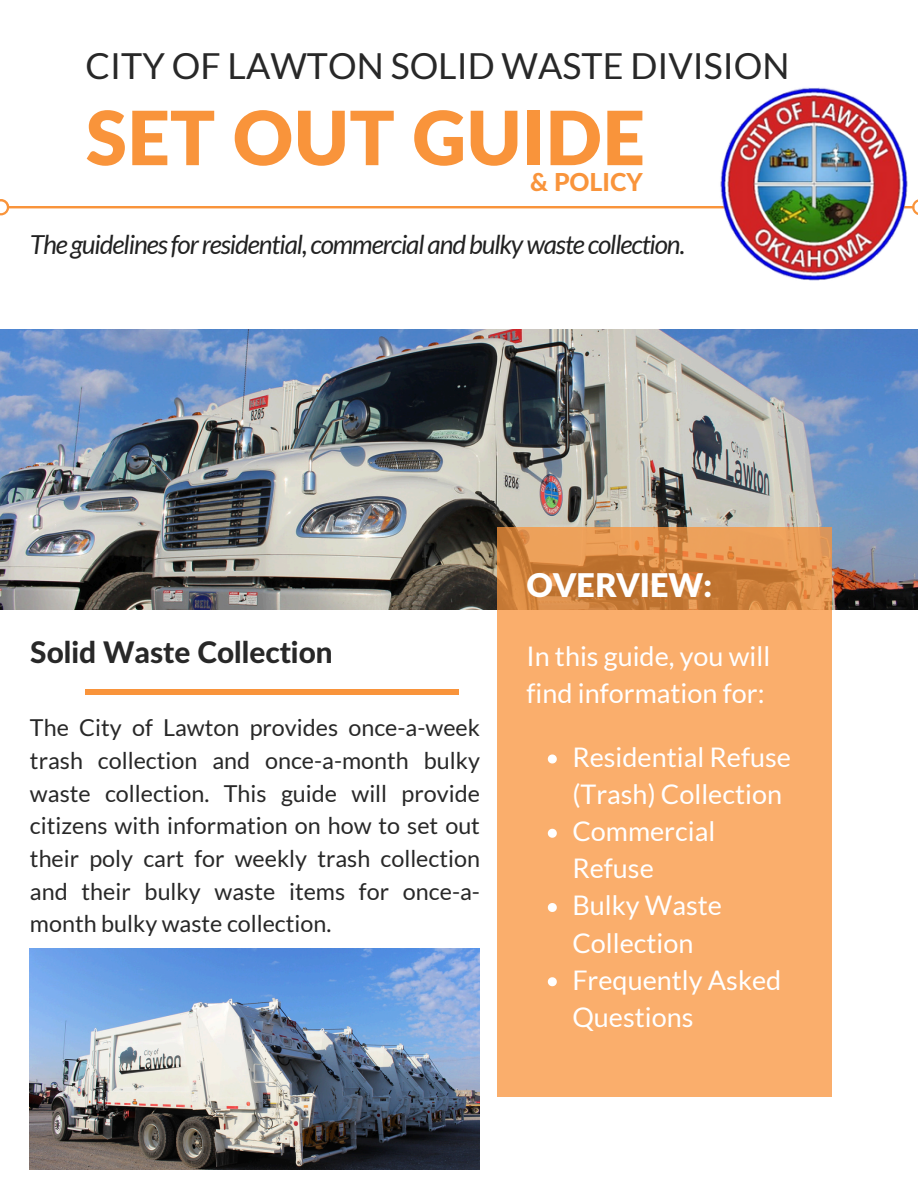
<style>
.page{position:relative;width:918px;height:1188px;background:#fff}
.page>*{position:absolute;margin:0;border:0;box-sizing:border-box;transform-origin:0 0}
.t1{font:900 74.7px "Lato Latin";color:#f9943b}
.t2{font:35.85px "Lato";color:#282828}
.t3{font:900 32.7px "Lato Latin";color:#fff}
.t4{font:800 29.85px "Lato Latin";color:#282828}
.t5{font:27px/37.2px "Lato";color:#fff}
.t6{font:italic 26.1px "Lato";letter-spacing:-.04em;color:#222}
.t7{font:800 24.75px "Lato Latin";color:#f9943b}
.t8{font:23.25px/32.7px "Lato";color:#282828;text-align:justify}
</style>
<div class="page">
<img style="left:30px;top:949px;width:450px;height:220px">
<svg style="left:0;top:199px;width:708px;height:16px"></svg>
<img style="left:0;top:329px;width:918px;height:281px">
<div style="left:85px;top:690px;width:374px;height:5px;background:#f9943b"></div>
<svg style="left:497px;top:527px;width:334px;height:569px;background:#f4a866"></svg>
<img style="left:708px;top:87px;width:210px;height:194px">
<svg style="left:548px;top:755px;width:9px;height:9px"></svg>
<svg style="left:548px;top:829px;width:9px;height:9px"></svg>
<svg style="left:548px;top:903px;width:9px;height:9px"></svg>
<svg style="left:548px;top:977px;width:9px;height:9px"></svg>
<h1 class="t2" style="left:86px;top:43px;width:705px">CITY OF LAWTON SOLID WASTE DIVISION</h1>
<h3 class="t1" style="left:86px;top:105px;width:561px">SET OUT GUIDE</h3>
<p class="t7" style="left:530px;top:171px;width:114px">&amp; POLICY</p>
<p class="t6" style="left:30px;top:228px;width:657px">Theguidelinesforresidential, commercialandbulkywastecollection.</p>
<h4 class="t4" style="left:30px;top:639px;width:304px">Solid Waste Collection</h4>
<h6 class="t8" style="left:30px;top:711px;width:452px">The City of Lawton provides once-a-week trash collection and once-a-month bulky waste collection. This guide will provide citizens with information on how to set out their poly cart for weekly trash collection and their bulky waste items for once-a&shy;month bulky waste collection.</h6>
<h6 class="t3" style="left:526px;top:570px;width:187px">OVERVIEW:</h6>
<p class="t5" style="left:526px;top:637px;width:245px">In this guide, you will find information for:</p>
<p class="t5" style="left:572px;top:738px;width:220px">Residential Refuse (Trash) Collection</p>
<p class="t5" style="left:572px;top:812px;width:144px">Commercial<br>Refuse</p>
<p class="t5" style="left:572px;top:886px;width:151px">Bulky Waste<br>Collection</p>
<h5 class="t5" style="left:572px;top:961px;width:211px">Frequently Asked<br>Questions</h5>
</div>
